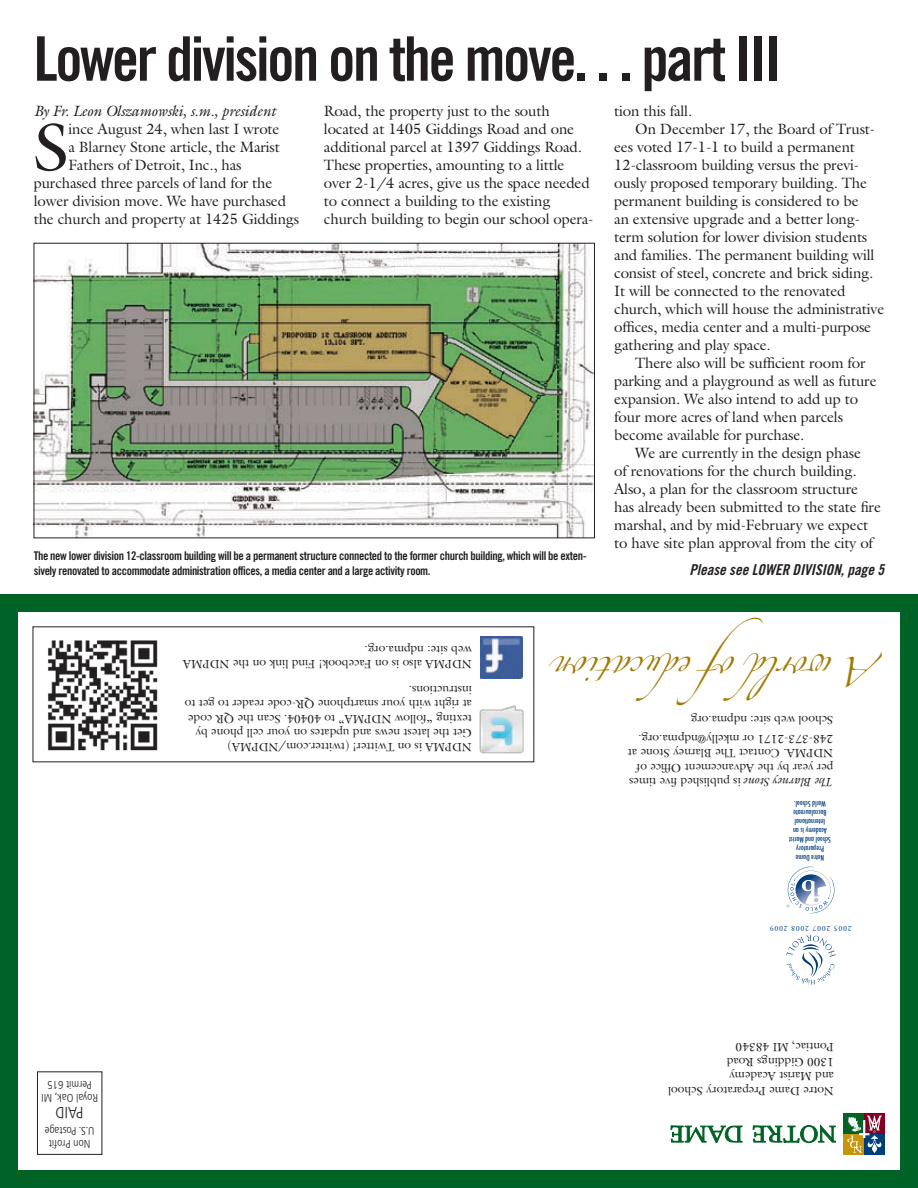
<style>
.page{position:relative;width:918px;height:1188px;background:#fff}
.page>*{position:absolute;margin:0;border:0;box-sizing:border-box;transform-origin:0 0}
.t1{font:67.95px "Galliard";color:#231f20}
.t2{font:61.5px "Trade Gothic Bold Cond Twenty";letter-spacing:-.04em;color:#231f20}
.t3{font:25.95px "Zapfino";color:#9f7900}
.t4{font:300 condensed 15.9px "Frutiger";color:#231f20}
.t5{font:15px/18px "Galliard";letter-spacing:-.01em;color:#231f20}
.t6{font:italic 15px "Galliard";letter-spacing:-.01em;color:#231f20}
.t7{font:15px "Trade Gothic Bold Cond Twenty Obl";color:#231f20}
.t8{font:12px/14.4px "Galliard";color:#231f20}
.t9{font:12px/14.4px "Trade Gothic Bold Cond Twenty";letter-spacing:-.03em;color:#231f20}
.t10{font:300 condensed 11.25px/13.4px "Frutiger";color:#231f20;text-align:center}
.t11{font:7.8px "Adobe Garamond Pro";letter-spacing:.1em;color:#003d79}
.t12{font:500 condensed 7.5px/9px "Futura";color:#003d79;text-align:center}
.s1{font-style:italic}
</style>
<div class="page">
<div style="left:0;top:594px;width:918px;height:594px;border:18px solid #006225"></div>
<div style="left:37px;top:1072px;width:65px;height:83px;border:1px solid #231f20"></div>
<svg style="left:753px;top:1124px;width:83px;height:19px"></svg>
<svg style="left:670px;top:1125px;width:73px;height:18px"></svg>
<div style="left:864px;top:1134px;width:21px;height:21px;background:#003e79"></div>
<div style="left:864px;top:1114px;width:21px;height:20px;background:#820024"></div>
<div style="left:844px;top:1134px;width:20px;height:21px;background:#c5960b"></div>
<div style="left:844px;top:1114px;width:20px;height:20px;background:#006325"></div>
<svg style="left:847px;top:1116px;width:35px;height:37px"></svg>
<div style="left:0;top:594px;width:9px;height:594px;background:#006225"></div>
<div style="left:910px;top:594px;width:8px;height:594px;background:#006225"></div>
<div style="left:0;top:1176px;width:918px;height:12px;background:#006225"></div>
<svg style="left:787px;top:867px;width:47px;height:46px"></svg>
<svg style="left:786px;top:935px;width:50px;height:50px"></svg>
<img style="left:479px;top:705px;width:45px;height:49px">
<img style="left:481px;top:636px;width:41px;height:42px">
<img style="left:48px;top:640px;width:110px;height:111px">
<img style="left:36px;top:245px;width:557px;height:291px">
<h2 class="t2" style="left:34px;top:21px;width:715px">Lower division on the move. . . part III</h2>
<p class="t6" style="left:34px;top:102px;width:244px">By Fr. Leon Olszamowski, s.m., president</p>
<h1 class="t1" style="left:34px;top:104px;width:37px">S</h1>
<p class="t5" style="left:68px;top:120px;width:213px">ince August 24, when last I wrote</p>
<p class="t5" style="left:324px;top:102px;width:271px">Road, the property just to the south located at 1405 Giddings Road and one additional parcel at 1397 Giddings Road.<br>These properties, amounting to a little over 2-1/4 acres, give us the space needed to connect a building to the existing church building to begin our school opera-</p>
<p class="t5" style="left:614px;top:102px;width:79px">tion this fall.</p>
<p class="t5" style="left:635px;top:120px;width:242px">On December 17, the Board of Trust-</p>
<p class="t5" style="left:614px;top:138px;width:242px">ees voted 17-1-1 to build a permanent</p>
<p class="t5" style="left:614px;top:156px;width:247px">12-classroom building versus the previ-</p>
<p class="t5" style="left:614px;top:174px;width:254px">ously proposed temporary building. The</p>
<p class="t5" style="left:614px;top:192px;width:246px">permanent building is considered to be</p>
<p class="t5" style="left:614px;top:210px;width:247px">an extensive upgrade and a better long-</p>
<p class="t5" style="left:614px;top:228px;width:255px">term solution for lower division students</p>
<p class="t5" style="left:614px;top:246px;width:262px">and families. The permanent building will</p>
<p class="t5" style="left:614px;top:264px;width:261px">consist of steel, concrete and brick siding.</p>
<p class="t5" style="left:614px;top:282px;width:233px">It will be connected to the renovated</p>
<p class="t5" style="left:614px;top:300px;width:271px">church, which will house the administrative</p>
<p class="t5" style="left:614px;top:318px;width:258px">offices, media center and a multi-purpose</p>
<p class="t5" style="left:614px;top:336px;width:158px">gathering and play space.</p>
<p class="t5" style="left:635px;top:354px;width:232px">There also will be sufficient room for</p>
<p class="t5" style="left:614px;top:372px;width:264px">parking and a playground as well as future</p>
<p class="t5" style="left:614px;top:390px;width:245px">expansion. We also intend to add up to</p>
<p class="t5" style="left:614px;top:408px;width:230px">four more acres of land when parcels</p>
<p class="t5" style="left:614px;top:426px;width:192px">become available for purchase.</p>
<p class="t5" style="left:635px;top:444px;width:227px">We are currently in the design phase</p>
<p class="t5" style="left:614px;top:462px;width:244px">of renovations for the church building.</p>
<p class="t5" style="left:614px;top:480px;width:245px">Also, a plan for the classroom structure</p>
<p class="t5" style="left:614px;top:498px;width:268px">has already been submitted to the state fire</p>
<p class="t5" style="left:614px;top:516px;width:255px">marshal, and by mid-February we expect</p>
<p class="t5" style="left:614px;top:534px;width:260px">to have site plan approval from the city of</p>
<p class="t5" style="left:68px;top:138px;width:213px">a Blarney Stone article, the Marist</p>
<p class="t5" style="left:68px;top:156px;width:175px">Fathers of Detroit, Inc., has</p>
<p class="t5" style="left:34px;top:174px;width:240px">purchased three parcels of land for the</p>
<p class="t5" style="left:34px;top:192px;width:254px">lower division move. We have purchased</p>
<p class="t5" style="left:34px;top:210px;width:267px">the church and property at 1425 Giddings</p>
<p class="t9" style="left:34px;top:549px;width:554px">The new lower division 12-classroom building will be a permanent structure connected to the former church building, which will be exten&shy;sively renovated to accommodate administration offices, a media center and a large activity room.</p>
<p class="t7" style="left:689px;top:560px;width:196px">Please see LOWER DIVISION, page 5</p>
<p class="t10" style="left:98px;top:1104px;width:58px;rotate:-180deg">Royal Oak, MI<br>Permit 615</p>
<p class="t4" style="left:84px;top:1122px;width:29px;rotate:-180deg">PAID</p>
<p class="t10" style="left:95px;top:1150px;width:51px;rotate:-180deg">Non Profit<br>U.S. Postage</p>
<p class="t8" style="left:472px;top:671px;width:290px;rotate:-180deg">NDPMA also is on Facebook! Find link on the NDPMA web site: ndpma.org.</p>
<p class="t8" style="left:472px;top:755px;width:289px;rotate:-180deg">NDPMA is on Twitter! (twitter.com/NDPMA)<br>Get the latest news and updates on your cell phone by texting “follow NDPMA” to 40404. Scan the QR code at right with your smartphone QR-code reader to get to instructions.</p>
<h3 class="t3" style="left:881px;top:681px;width:327px;rotate:-180deg">A worldofeducation</h3>
<p class="t8" style="left:833px;top:728px;width:144px;rotate:-180deg">School web site: ndpma.org</p>
<p class="t8" style="left:833px;top:790px;width:207px;rotate:-180deg"><span class="s1">The Blarney Stone</span> is published five times per year by the Advancement Office of NDPMA. Contact The Blarney Stone at 248-373-2171 or mkelly@ndpma.org.</p>
<p class="t12" style="left:831px;top:862px;width:43px;rotate:-180deg">Notre Dame<br>Preparatory<br>School and Marist<br>Academy is an<br>International<br>Baccalaureate<br>World School.</p>
<p class="t11" style="left:852px;top:933px;width:84px;rotate:-180deg">2005 2007 2008 2009</p>
<p class="t8" style="left:834px;top:1098px;width:167px;rotate:-180deg">Notre Dame Preparatory School and Marist Academy<br>1300 Giddings Road<br>Pontiac, MI 48340</p>
</div>
